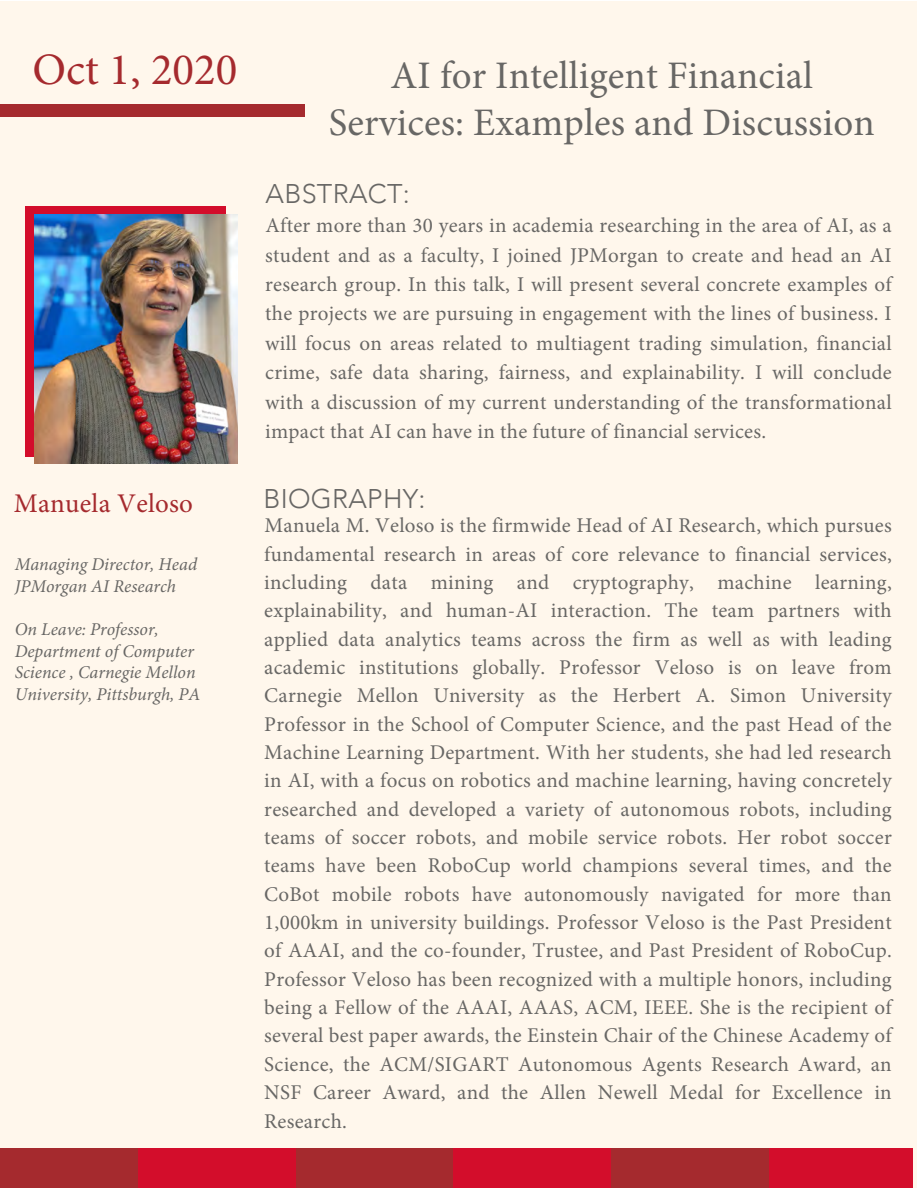
<style>
.page{position:relative;width:918px;height:1188px;background:#fff}
.page>*{position:absolute;margin:0;border:0;box-sizing:border-box;transform-origin:0 0}
.t1{font:45px "Minion Pro";color:#a52a2e}
.t2{font:39px/46.8px "Minion Pro";letter-spacing:.005em;color:#686765;text-align:center}
.t3{font:300 27px "Avenir";letter-spacing:.01em;color:#686765}
.t4{font:27px "Minion Pro";letter-spacing:.01em;color:#a52a2e}
.t5{font:21px/28.3px "Minion Pro";letter-spacing:.015em;color:#686765;text-align:justify}
.t6{font:italic 18px/21.6px "Minion Pro";color:#686765}
</style>
<div class="page">
<div style="left:0;top:1px;width:917px;height:1187px;background:#fff7ec"></div>
<div style="left:0;top:104px;width:305px;height:13px;background:#a52a2e"></div>
<div style="left:26px;top:206px;width:200px;height:251px;background:#d30d2b"></div>
<div style="left:0;top:1148px;width:139px;height:40px;background:#a52a2e"></div>
<div style="left:139px;top:1148px;width:157px;height:40px;background:#d30d2b"></div>
<div style="left:296px;top:1148px;width:158px;height:40px;background:#a52a2e"></div>
<div style="left:454px;top:1148px;width:157px;height:40px;background:#d30d2b"></div>
<div style="left:611px;top:1148px;width:158px;height:40px;background:#a52a2e"></div>
<div style="left:769px;top:1148px;width:144px;height:40px;background:#d30d2b"></div>
<img style="left:35px;top:215px;width:203px;height:248px">
<h1 class="t1" style="left:32px;top:40px;width:207px">Oct 1, 2020</h1>
<p class="t4" style="left:14px;top:485px;width:181px">Manuela Veloso</p>
<p class="t6" style="left:15px;top:554px;width:184px">Managing Director, Head<br>JPMorgan AI Research</p>
<p class="t6" style="left:15px;top:618px;width:187px">On Leave: Professor,<br>Department of Computer<br>Science , Carnegie Mellon<br>University, Pittsburgh, PA</p>
<h2 class="t2" style="left:329px;top:53px;width:547px">AI for Intelligent Financial<br>Services: Examples and Discussion</h2>
<p class="t3" style="left:266px;top:178px;width:146px">ABSTRACT:</p>
<p class="t5" style="left:265px;top:211px;width:628px;line-height:29.4px">After more than 30 years in academia researching in the area of AI, as a student and as a faculty, I joined JPMorgan to create and head an AI research group. In this talk, I will present several concrete examples of the projects we are pursuing in engagement with the lines of business. I will focus on areas related to multiagent trading simulation, financial crime, safe data sharing, fairness, and explainability. I will conclude with a discussion of my current understanding of the transformational impact that AI can have in the future of financial services.</p>
<p class="t3" style="left:264px;top:483px;width:163px">BIOGRAPHY:</p>
<p class="t5" style="left:264px;top:511px;width:629px">Manuela M. Veloso is the firmwide Head of AI Research, which pursues fundamental research in areas of core relevance to financial services, including data mining and cryptography, machine learning, explainability, and human-AI interaction. The team partners with applied data analytics teams across the firm as well as with leading academic institutions globally. Professor Veloso is on leave from Carnegie Mellon University as the Herbert A. Simon University Professor in the School of Computer Science, and the past Head of the Machine Learning Department. With her students, she had led research in AI, with a focus on robotics and machine learning, having concretely researched and developed a variety of autonomous robots, including teams of soccer robots, and mobile service robots. Her robot soccer teams have been RoboCup world champions several times, and the CoBot mobile robots have autonomously navigated for more than 1,000km in university buildings. Professor Veloso is the Past President of AAAI, and the co-founder, Trustee, and Past President of RoboCup.<br>Professor Veloso has been recognized with a multiple honors, including being a Fellow of the AAAI, AAAS, ACM, IEEE. She is the recipient of several best paper awards, the Einstein Chair of the Chinese Academy of Science, the ACM/SIGART Autonomous Agents Research Award, an NSF Career Award, and the Allen Newell Medal for Excellence in Research.</p>
</div>
